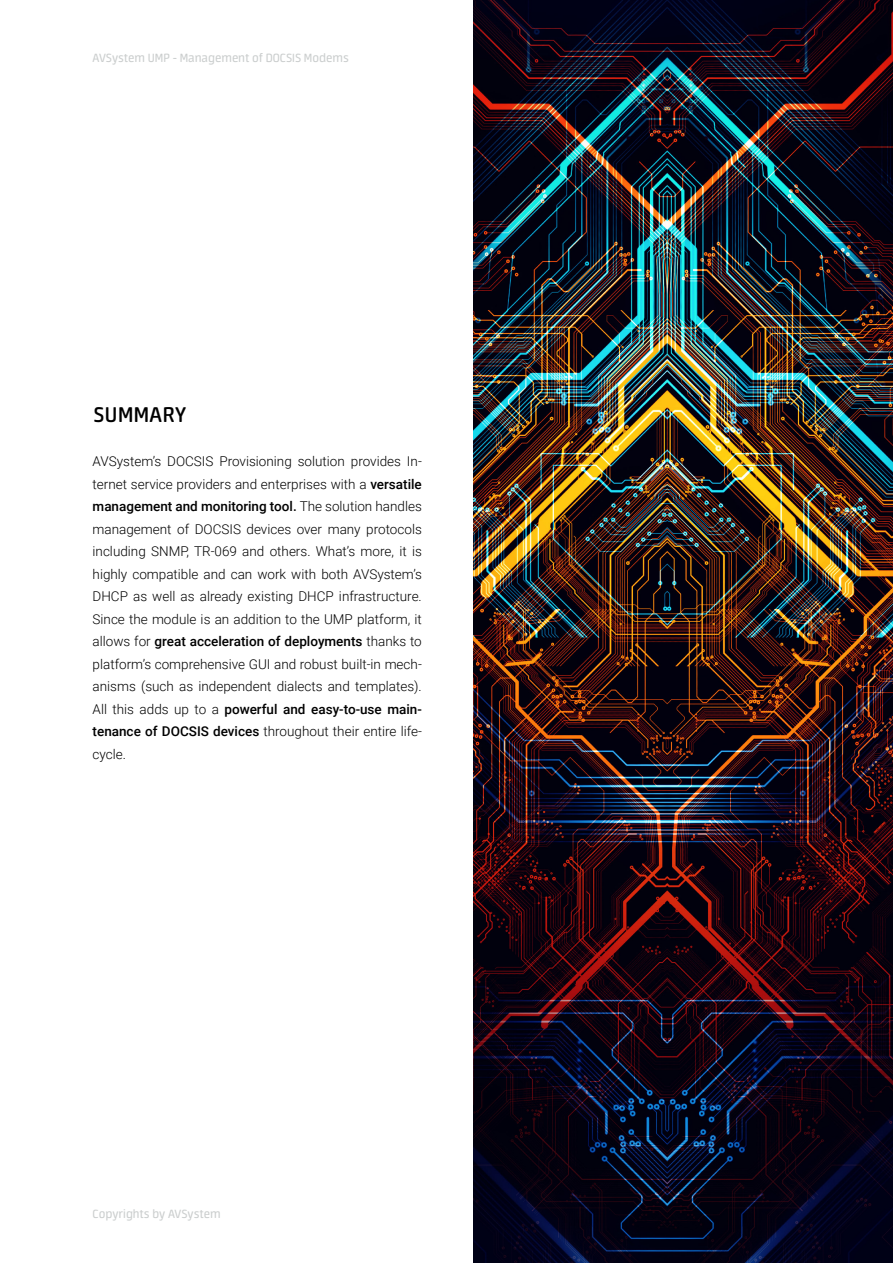
<style>
.page{position:relative;width:893px;height:1263px;background:#fff}
.page>*{position:absolute;margin:0;border:0;box-sizing:border-box;transform-origin:0 0}
.t1{font:600 24px "Neuron";letter-spacing:.02em;color:#000}
.t2{font:300 13.5px/22.5px "Roboto";color:#000;text-align:justify}
.t3{font:13.5px "Neuron";color:#cbcece}
.s1{font-weight:500}
</style>
<div class="page">
<img style="left:473px;top:0;width:420px;height:1263px">
<p class="t3" style="left:93px;top:50px;width:258px">AVSystem UMP - Management of DOCSIS Modems</p>
<h1 class="t1" style="left:93px;top:401px;width:94px">SUMMARY</h1>
<p class="t2" style="left:93px;top:450px;width:331px">AVSystem’s DOCSIS Provisioning solution provides In&shy;ternet service providers and enterprises with a <span class="s1">versatile management and monitoring tool.</span> The solution handles management of DOCSIS devices over many protocols including SNMP, TR-069 and others. What’s more, it is highly compatible and can work with both AVSystem’s DHCP as well as already existing DHCP infrastructure.<br>Since the module is an addition to the UMP platform, it allows for <span class="s1">great acceleration of deployments</span> thanks to platform’s comprehensive GUI and robust built-in mech&shy;anisms (such as independent dialects and templates).<br>All this adds up to a <span class="s1">powerful and easy-to-use main&shy;tenance of DOCSIS devices</span> throughout their entire life&shy;cycle.</p>
<p class="t3" style="left:93px;top:1206px;width:130px">Copyrights by AVSystem</p>
</div>
